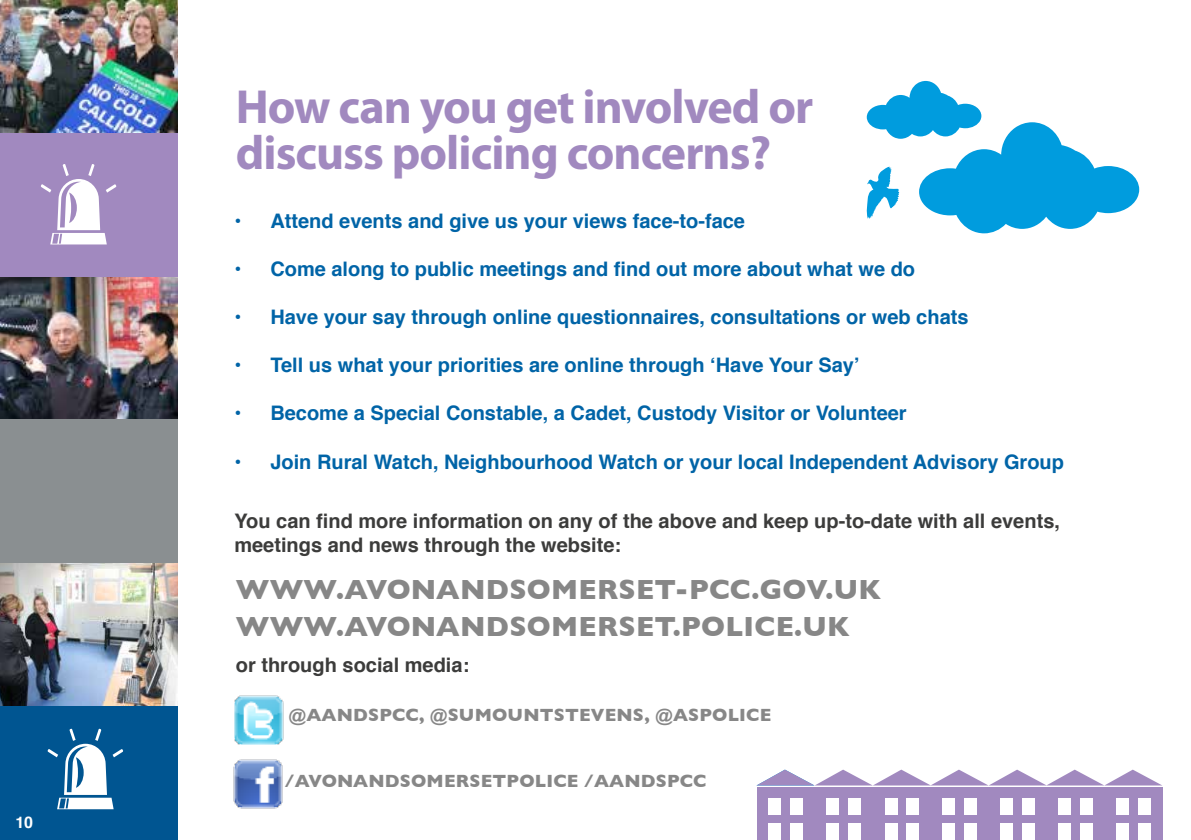
<style>
.page{position:relative;width:1191px;height:840px;background:#fff}
.page>*{position:absolute;margin:0;border:0;box-sizing:border-box;transform-origin:0 0}
.t1{font:700 48px/46px "Myriad Pro";letter-spacing:-.02em;color:#a189bf}
.t2{font:700 28.2px/37.2px "Gill Sans";letter-spacing:.01em;color:#878787}
.t3{font:700 20px "Helvetica";color:#0064a7}
.t4{font:700 20px/24px "Helvetica";color:#3c3c3b}
.t5{font:700 18px "Gill Sans";letter-spacing:.01em;color:#878787}
.t6{font:700 16px "Helvetica";color:#fff}
</style>
<div class="page">
<div style="left:757px;top:787px;width:58px;height:52px;background:#a189bf"></div>
<div style="left:1046px;top:787px;width:59px;height:52px;background:#a189bf"></div>
<div style="left:1079px;top:823px;width:13px;height:16px;background:#fff"></div>
<div style="left:989px;top:787px;width:58px;height:52px;background:#a189bf"></div>
<div style="left:1022px;top:823px;width:12px;height:16px;background:#fff"></div>
<div style="left:931px;top:787px;width:58px;height:52px;background:#a189bf"></div>
<div style="left:964px;top:823px;width:12px;height:16px;background:#fff"></div>
<div style="left:873px;top:787px;width:58px;height:52px;background:#a189bf"></div>
<div style="left:906px;top:823px;width:13px;height:16px;background:#fff"></div>
<div style="left:815px;top:787px;width:58px;height:52px;background:#a189bf"></div>
<div style="left:848px;top:823px;width:12px;height:16px;background:#fff"></div>
<div style="left:1104px;top:787px;width:59px;height:52px;background:#a189bf"></div>
<svg style="left:757px;top:769px;width:404px;height:16px"></svg>
<div style="left:768px;top:797px;width:13px;height:17px;background:#fff"></div>
<div style="left:790px;top:797px;width:12px;height:17px;background:#fff"></div>
<div style="left:768px;top:823px;width:13px;height:16px;background:#fff"></div>
<div style="left:790px;top:823px;width:12px;height:16px;background:#fff"></div>
<div style="left:1058px;top:797px;width:12px;height:17px;background:#fff"></div>
<div style="left:1079px;top:797px;width:13px;height:17px;background:#fff"></div>
<div style="left:1058px;top:823px;width:12px;height:16px;background:#fff"></div>
<div style="left:1000px;top:797px;width:13px;height:17px;background:#fff"></div>
<div style="left:1022px;top:797px;width:12px;height:17px;background:#fff"></div>
<div style="left:1000px;top:823px;width:13px;height:16px;background:#fff"></div>
<div style="left:942px;top:797px;width:13px;height:17px;background:#fff"></div>
<div style="left:964px;top:797px;width:12px;height:17px;background:#fff"></div>
<div style="left:942px;top:823px;width:13px;height:16px;background:#fff"></div>
<div style="left:884px;top:797px;width:13px;height:17px;background:#fff"></div>
<div style="left:906px;top:797px;width:13px;height:17px;background:#fff"></div>
<div style="left:884px;top:823px;width:13px;height:16px;background:#fff"></div>
<div style="left:826px;top:797px;width:13px;height:17px;background:#fff"></div>
<div style="left:848px;top:797px;width:12px;height:17px;background:#fff"></div>
<div style="left:826px;top:823px;width:13px;height:16px;background:#fff"></div>
<div style="left:1138px;top:823px;width:12px;height:16px;background:#fff"></div>
<div style="left:1116px;top:797px;width:12px;height:17px;background:#fff"></div>
<div style="left:1137px;top:797px;width:13px;height:17px;background:#fff"></div>
<div style="left:1116px;top:823px;width:12px;height:16px;background:#fff"></div>
<img style="left:0;top:0;width:177px;height:133px">
<img style="left:0;top:277px;width:177px;height:142px">
<img style="left:0;top:562px;width:177px;height:143px">
<div style="left:0;top:133px;width:177px;height:144px;background:#a189bf"></div>
<div style="left:0;top:419px;width:177px;height:143px;background:#8a8f91"></div>
<div style="left:0;top:705px;width:177px;height:134px;background:#005591"></div>
<img style="left:234px;top:759px;width:49px;height:48px">
<img style="left:234px;top:695px;width:50px;height:49px">
<svg style="left:866px;top:81px;width:273px;height:152px"></svg>
<svg style="left:48px;top:728px;width:75px;height:80px"></svg>
<svg style="left:41px;top:164px;width:75px;height:80px"></svg>
<p class="t6" style="left:15px;top:808px;width:19px">10</p>
<h1 class="t1" style="left:236px;top:84px;width:579px">How can you get involved or discuss policing concerns?</h1>
<p class="t3" style="left:234px;top:205px;width:512px">• Attend events and give us your views face-to-face</p>
<p class="t3" style="left:234px;top:253px;width:682px">• Come along to public meetings and find out more about what we do</p>
<p class="t3" style="left:234px;top:301px;width:735px">• Have your say through online questionnaires, consultations or web chats</p>
<p class="t3" style="left:234px;top:349px;width:627px">• Tell us what your priorities are online through ‘Have Your Say’</p>
<p class="t3" style="left:234px;top:397px;width:674px">• Become a Special Constable, a Cadet, Custody Visitor or Volunteer</p>
<p class="t3" style="left:234px;top:445px;width:831px">• Join Rural Watch, Neighbourhood Watch or your local Independent Advisory Group</p>
<p class="t4" style="left:234px;top:509px;width:827px">You can find more information on any of the above and keep up-to-date with all events, meetings and news through the website:</p>
<h2 class="t2" style="left:236px;top:570px;width:646px">WWW.AVONANDSOMERSET-PCC.GOV.UK<br>WWW.AVONANDSOMERSET.POLICE.UK</h2>
<p class="t4" style="left:236px;top:653px;width:235px">or through social media:</p>
<p class="t5" style="left:289px;top:703px;width:484px">@AANDSPCC, @SUMOUNTSTEVENS, @ASPOLICE</p>
<p class="t5" style="left:285px;top:770px;width:423px">/AVONANDSOMERSETPOLICE /AANDSPCC</p>
</div>
